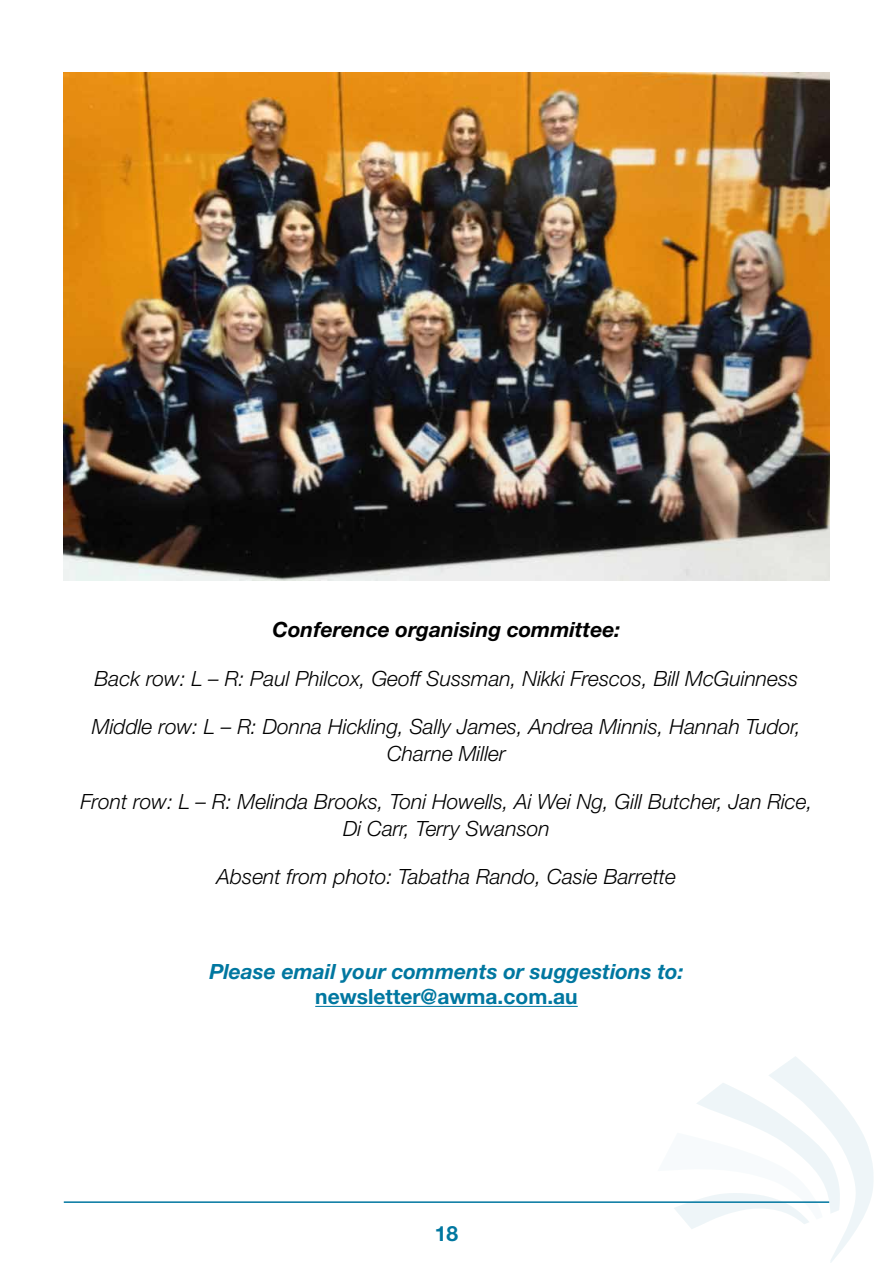
<style>
.page{position:relative;width:893px;height:1263px;background:#fff}
.page>*{position:absolute;margin:0;border:0;box-sizing:border-box;transform-origin:0 0}
.t1{font:italic 300 21px/27px "Helvetica Neue";color:#000;text-align:center}
.t2{font:italic 700 21px "Helvetica Neue";color:#0077a0}
.t3{font:italic 700 21px "Helvetica Neue";color:#000}
.t4{font:700 21px "Helvetica Neue";color:#0077a0}
</style>
<div class="page">
<svg style="left:674px;top:1056px;width:199px;height:207px"></svg>
<hr style="left:64px;top:1201px;width:765px;height:2px;background:#0077a0">
<img style="left:63px;top:72px;width:766px;height:508px">
<hr style="left:315px;top:1006px;width:263px;height:1px;background:#0077a0">
<p class="t3" style="left:273px;top:617px;width:349px">Conference organising committee:</p>
<p class="t1" style="left:95px;top:664px;width:705px">Back row: L – R: Paul Philcox, Geoff Sussman, Nikki Frescos, Bill McGuinness</p>
<p class="t1" style="left:92px;top:712px;width:711px">Middle row: L – R: Donna Hickling, Sally James, Andrea Minnis, Hannah Tudor,<br>Charne Miller</p>
<p class="t1" style="left:80px;top:788px;width:734px">Front row: L – R: Melinda Brooks, Toni Howells, Ai Wei Ng, Gill Butcher, Jan Rice,<br>Di Carr, Terry Swanson</p>
<p class="t1" style="left:217px;top:863px;width:461px">Absent from photo: Tabatha Rando, Casie Barrette</p>
<p class="t2" style="left:209px;top:958px;width:476px">Please email your comments or suggestions to:</p>
<p class="t4" style="left:315px;top:984px;width:264px">newsletter@awma.com.au</p>
<p class="t4" style="left:435px;top:1221px;width:25px">18</p>
</div>
